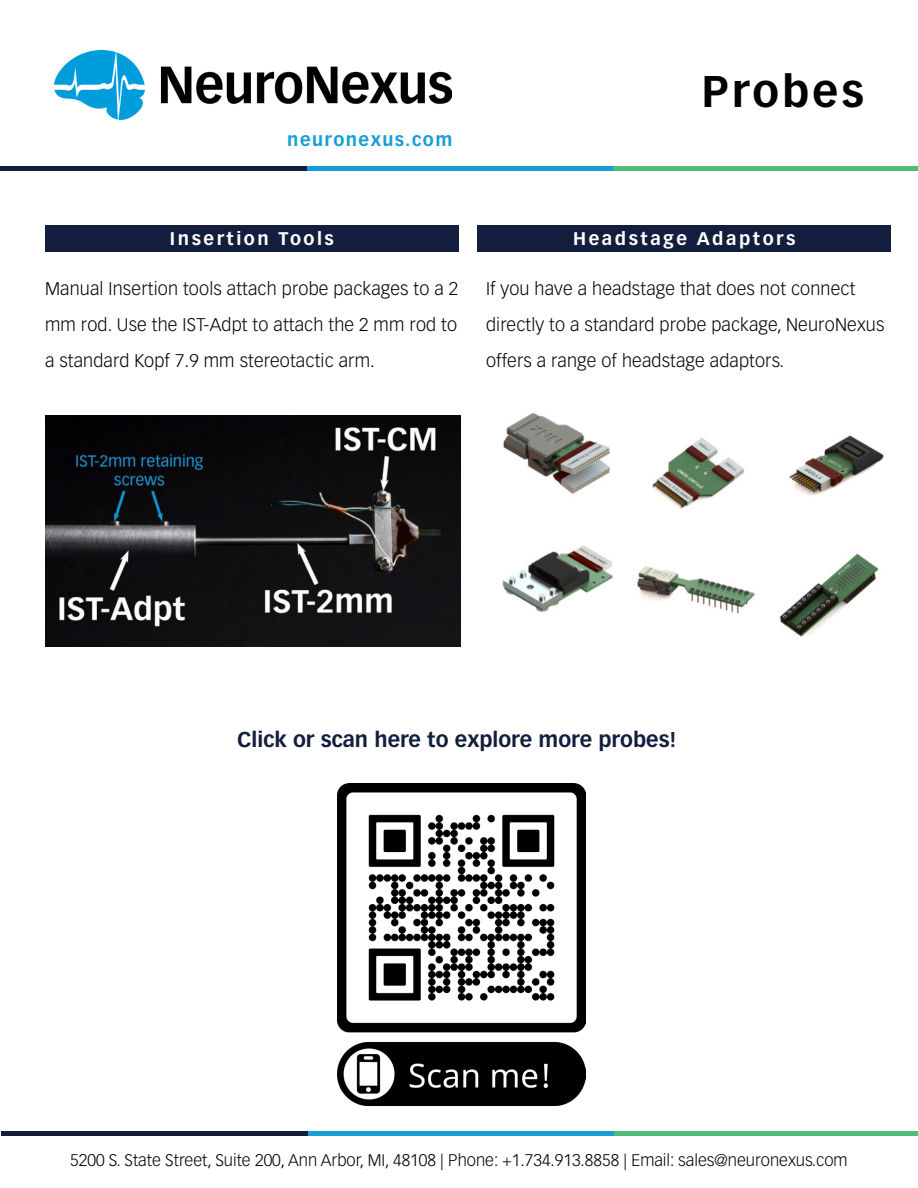
<style>
.page{position:relative;width:918px;height:1188px;background:#fff}
.page>*{position:absolute;margin:0;border:0;box-sizing:border-box;transform-origin:0 0}
.t1{font:700 43.5px "Vectora LT Std";letter-spacing:.07em;color:#000}
.t2{font:700 21px "Vectora LT Std";color:#131e3f}
.t3{font:300 18px/36px "Vectora LT Std";letter-spacing:.01em;color:#000;text-align:justify}
.t4{font:700 18px "Vectora LT Std";letter-spacing:.14em;color:#fff}
.t5{font:700 18px "Vectora LT Std";letter-spacing:.08em;color:#159ed8}
.t6{font:300 16.5px "Vectora LT Std";color:#000}
</style>
<div class="page">
<hr style="left:308px;top:1132px;width:307px;height:4px;background:#159ed8">
<hr style="left:615px;top:1132px;width:303px;height:4px;background:#50bb7a">
<hr style="left:1px;top:1132px;width:307px;height:4px;background:#131e3f">
<img style="left:54px;top:49px;width:398px;height:71px">
<div style="left:0;top:166px;width:307px;height:5px;background:#131e3f"></div>
<div style="left:307px;top:166px;width:306px;height:5px;background:#159ed8"></div>
<div style="left:613px;top:166px;width:305px;height:5px;background:#50bb7a"></div>
<img style="left:45px;top:416px;width:415px;height:230px">
<div style="left:45px;top:225px;width:414px;height:27px;background:#131e3f"></div>
<img style="left:502px;top:412px;width:382px;height:225px">
<div style="left:477px;top:225px;width:414px;height:27px;background:#131e3f"></div>
<img style="left:337px;top:784px;width:248px;height:322px">
<p class="t5" style="left:287px;top:128px;width:167px">neuronexus.com</p>
<h1 class="t1" style="left:702px;top:65px;width:163px">Probes</h1>
<p class="t4" style="left:170px;top:228px;width:166px">Insertion Tools</p>
<p class="t3" style="left:45px;top:271px;width:415px">Manual Insertion tools attach probe packages to a 2 mm rod. Use the IST-Adpt to attach the 2 mm rod to a standard Kopf 7.9 mm stereotactic arm.</p>
<p class="t4" style="left:573px;top:228px;width:224px">Headstage Adaptors</p>
<p class="t3" style="left:486px;top:271px;width:400px;text-align:left">If you have a headstage that does not connect directly to a standard probe package, NeuroNexus offers a range of headstage adaptors.</p>
<p class="t2" style="left:237px;top:727px;width:441px">Click or scan here to explore more probes!</p>
<p class="t6" style="left:70px;top:1151px;width:779px">5200 S. State Street, Suite 200, Ann Arbor, MI, 48108 | Phone: +1.734.913.8858 | Email: sales@neuronexus.com</p>
</div>
